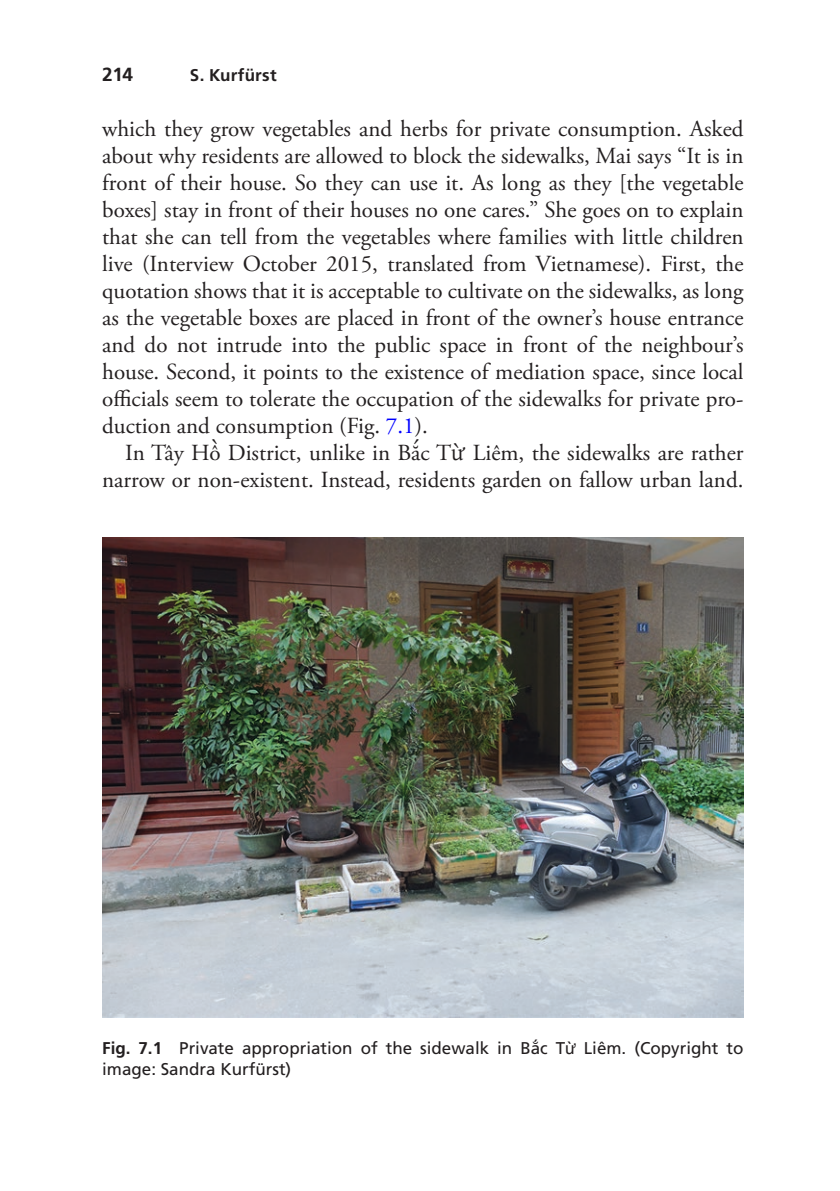
<style>
.page{position:relative;width:840px;height:1191px;background:#fff}
.page>*{position:absolute;margin:0;border:0;box-sizing:border-box;transform-origin:0 0}
.Text{font:23px/27px "Adobe Garamond Pro";color:#231f20;text-align:justify}
.t1{font:700 19px "Frutiger LT Pro";color:#231f20}
.t2{font:17px/21px "Frutiger LT Pro";color:#231f20}
.t3{font:700 17px "Frutiger LT Pro";letter-spacing:.01em;color:#231f20}
.s1{color:#00f}
.s2{font-family:"Gentium Plus"}
.s3{font-weight:700}
.s4{font-family:"Arial Unicode MS"}
</style>
<div class="page">
<img style="left:102px;top:537px;width:640px;height:480px">
<p class="t1" style="left:102px;top:64px;width:32px">214</p>
<p class="Text" style="left:102px;top:116px;width:642px">which they grow vegetables and herbs for private consumption. Asked about why residents are allowed to block the sidewalks, Mai says “It is in front of their house. So they can use it. As long as they [the vegetable boxes] stay in front of their houses no one cares.” She goes on to explain that she can tell from the vegetables where families with little children live (Interview October 2015, translated from Vietnamese). First, the quotation shows that it is acceptable to cultivate on the sidewalks, as long as the vegetable boxes are placed in front of the owner’s house entrance and do not intrude into the public space in front of the neighbour’s house. Second, it points to the existence of mediation space, since local officials seem to tolerate the occupation of the sidewalks for private pro&shy;duction and consumption (Fig. <span class="s1">7.1</span>).</p>
<p class="Text" style="left:125px;top:440px;width:327px">In Tây Hô<sup>̀</sup>District, unlike in Băc T</p>
<p class="t3" style="left:190px;top:65px;width:88px">S. Kurfürst</p>
<p class="Text" style="left:102px;top:440px;width:642px;text-align:right"><sup>́</sup> <span class="s2">ừ</span> Liêm, the sidewalks are rather<br>narrow or non-existent. Instead, residents garden on fallow urban land.</p>
<p class="t2" style="left:102px;top:1037px;width:642px"><span class="s3">Fig. 7.1</span> Private appropriation of the sidewalk in Bă<span class="s4">́</span>c T<span class="s4">ừ</span> Liêm. (Copyright to image: Sandra Kurfürst)</p>
</div>
